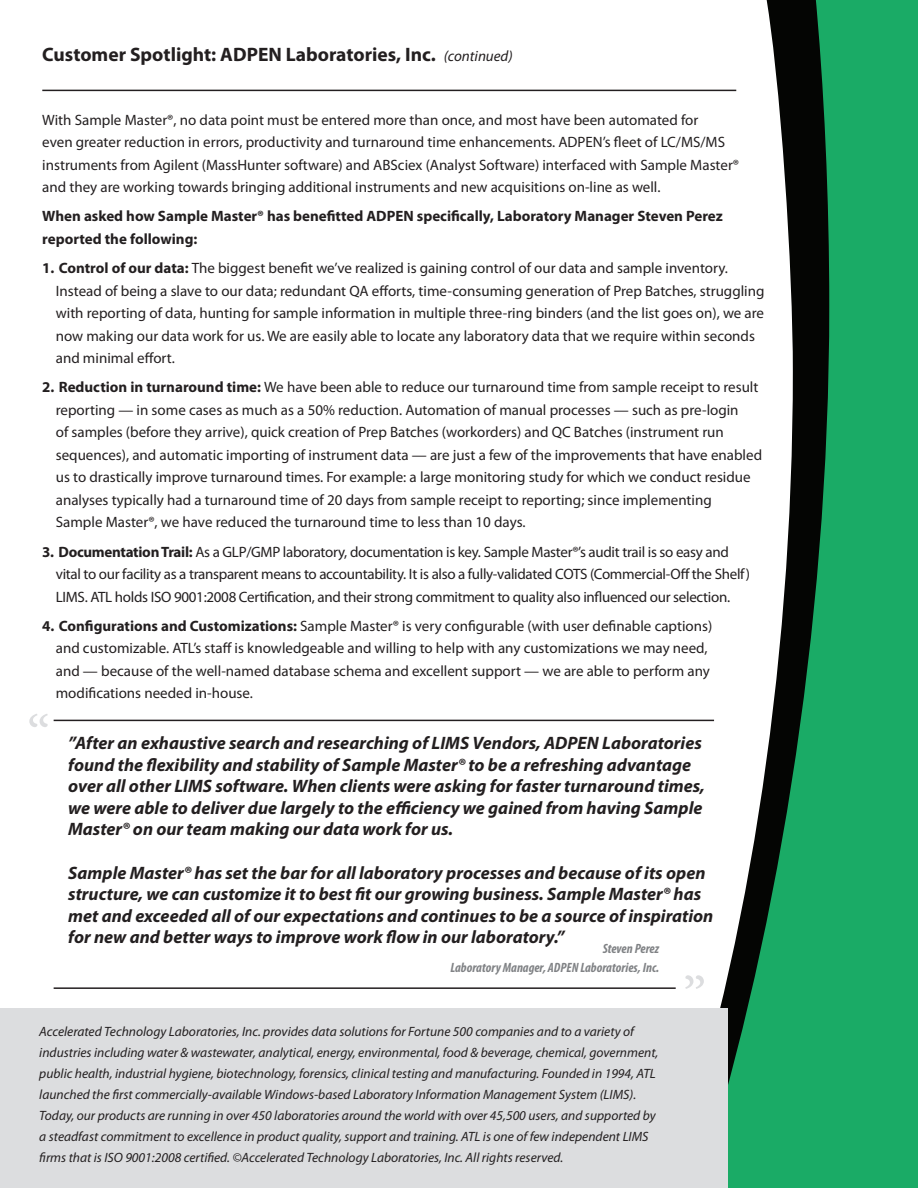
<style>
.page{position:relative;width:918px;height:1188px;background:#fff}
.page>*{position:absolute;margin:0;border:0;box-sizing:border-box;transform-origin:0 0}
.t1{font:700 19.5px "Myriad Pro";color:#231f20}
.t2{font:italic 700 18px/21.6px "Myriad Pro";color:#231f20}
.t3{font:15px/22.5px "Myriad Pro";color:#231f20}
.t4{font:15px/22.5px "Myriad Pro";letter-spacing:-.02em;color:#231f20}
.t5{font:700 15px/22.5px "Myriad Pro";color:#231f20}
.t6{font:italic 13.5px/21px "Myriad Pro";color:#231f20}
.t7{font:italic 700 condensed 13.5px/19.5px "Myriad Pro";color:#808285;text-align:right}
.s1{font-weight:400;font-style:italic;font-size:15px}
.s2{font-weight:700}
</style>
<div class="page">
<svg style="left:694px;top:0;width:224px;height:1188px;fill:#1aab66"></svg>
<div style="left:0;top:1009px;width:727px;height:179px;background:#dcdddf"></div>
<hr style="left:42px;top:90px;width:694px;height:1px;background:#231f20">
<hr style="left:54px;top:987px;width:622px;height:2px;background:#231f20">
<hr style="left:54px;top:720px;width:660px;height:1px;background:#231f20">
<svg style="left:29px;top:714px;width:19px;height:13px"></svg>
<svg style="left:685px;top:975px;width:19px;height:14px"></svg>
<h1 class="t1" style="left:42px;top:42px;width:472px">Customer Spotlight: ADPEN Laboratories, Inc. <span class="s1">(continued)</span></h1>
<p class="t3" style="left:42px;top:108px;width:698px">With Sample Master®, no data point must be entered more than once, and most have been automated for<br>even greater reduction in errors, productivity and turnaround time enhancements. ADPEN’s fleet of LC/MS/MS instruments from Agilent (MassHunter software) and ABSciex (Analyst Software) interfaced with Sample Master® and they are working towards bringing additional instruments and new acquisitions on-line as well.</p>
<p class="t5" style="left:42px;top:205px;width:682px">When asked how Sample Master® has benefitted ADPEN specifically, Laboratory Manager Steven Perez reported the following:</p>
<p class="t3" style="left:56px;top:257px;width:710px;text-indent:-14px"><span class="s2">1. Control of our data:</span> The biggest benefit we’ve realized is gaining control of our data and sample inventory.<br>Instead of being a slave to our data; redundant QA efforts, time-consuming generation of Prep Batches, struggling with reporting of data, hunting for sample information in multiple three-ring binders (and the list goes on), we are now making our data work for us. We are easily able to locate any laboratory data that we require within seconds and minimal effort.</p>
<p class="t3" style="left:56px;top:376px;width:708px;text-indent:-14px"><span class="s2">2. Reduction in turnaround time:</span> We have been able to reduce our turnaround time from sample receipt to result reporting — in some cases as much as a 50% reduction. Automation of manual processes — such as pre-login<br>of samples (before they arrive), quick creation of Prep Batches (workorders) and QC Batches (instrument run sequences), and automatic importing of instrument data — are just a few of the improvements that have enabled us to drastically improve turnaround times. For example: a large monitoring study for which we conduct residue analyses typically had a turnaround time of 20 days from sample receipt to reporting; since implementing Sample Master®, we have reduced the turnaround time to less than 10 days.</p>
<p class="t4" style="left:56px;top:540px;width:696px;text-indent:-14px"><span class="s2">3. Documentation Trail:</span> As a GLP/GMP laboratory, documentation is key. Sample Master®’s audit trail is so easy and vital to our facility as a transparent means to accountability. It is also a fully-validated COTS (Commercial-Off the Shelf)<br>LIMS. ATL holds ISO 9001:2008 Certification, and their strong commitment to quality also influenced our selection.</p>
<p class="t3" style="left:56px;top:614px;width:658px;text-indent:-14px"><span class="s2">4. Configurations and Customizations:</span> Sample Master® is very configurable (with user definable captions) and customizable. ATL’s staff is knowledgeable and willing to help with any customizations we may need, and — because of the well-named database schema and excellent support — we are able to perform any modifications needed in-house.</p>
<p class="t2" style="left:68px;top:732px;width:638px">”After an exhaustive search and researching of LIMS Vendors, ADPEN Laboratories found the flexibility and stability of Sample Master® to be a refreshing advantage over all other LIMS software. When clients were asking for faster turnaround times, we were able to deliver due largely to the efficiency we gained from having Sample Master® on our team making our data work for us.</p>
<p class="t2" style="left:68px;top:861px;width:647px">Sample Master® has set the bar for all laboratory processes and because of its open structure, we can customize it to best fit our growing business. Sample Master® has met and exceeded all of our expectations and continues to be a source of inspiration for new and better ways to improve work flow in our laboratory.”</p>
<p class="t7" style="left:450px;top:938px;width:210px">Steven Perez<br>Laboratory Manager, ADPEN Laboratories, Inc.</p>
<p class="t6" style="left:39px;top:1021px;width:621px">Accelerated Technology Laboratories, Inc. provides data solutions for Fortune 500 companies and to a variety of industries including water &amp; wastewater, analytical, energy, environmental, food &amp; beverage, chemical, government, public health, industrial hygiene, biotechnology, forensics, clinical testing and manufacturing. Founded in 1994, ATL launched the first commercially-available Windows-based Laboratory Information Management System (LIMS).<br>Today, our products are running in over 450 laboratories around the world with over 45,500 users, and supported by a steadfast commitment to excellence in product quality, support and training. ATL is one of few independent LIMS firms that is ISO 9001:2008 certified. ©Accelerated Technology Laboratories, Inc. All rights reserved.</p>
</div>
